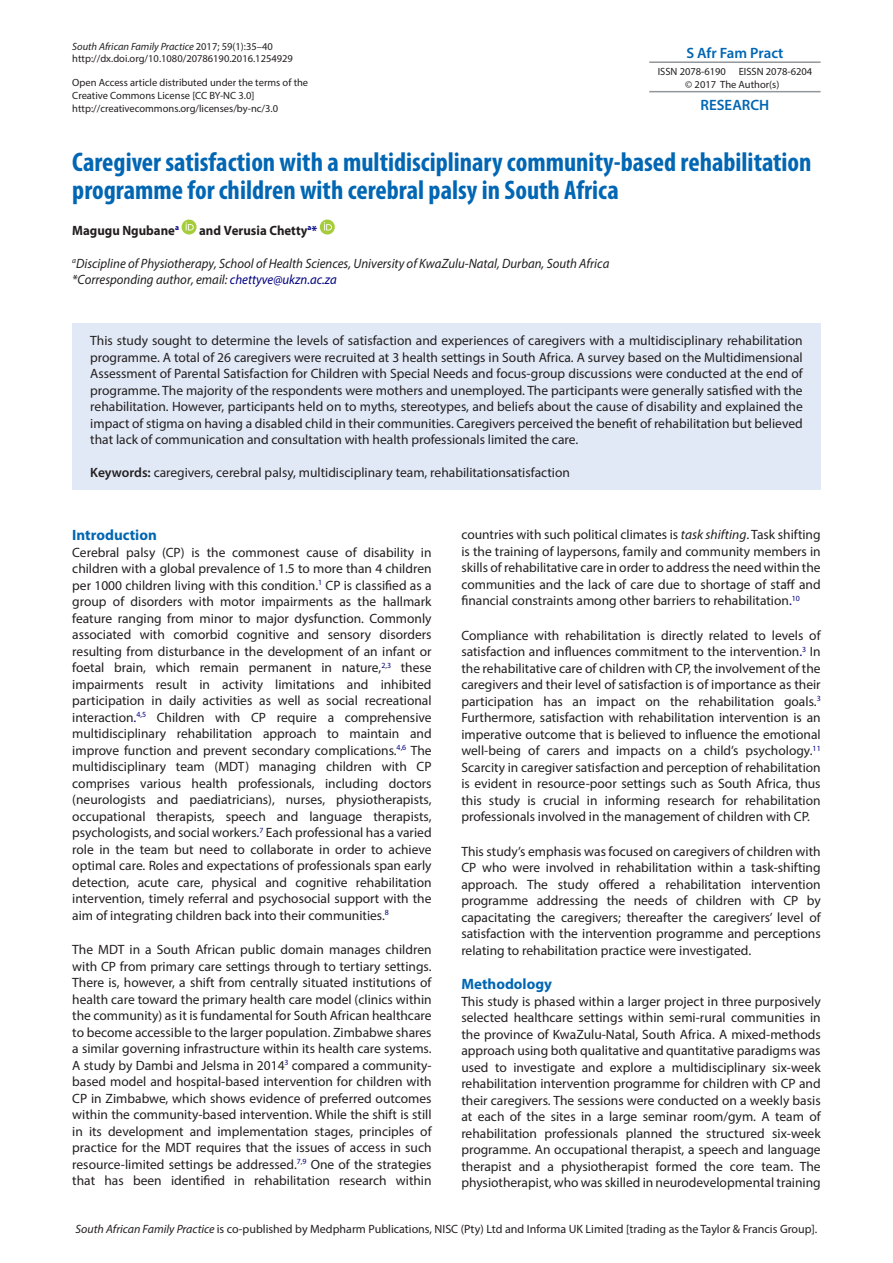
<style>
.page{position:relative;width:893px;height:1263px;background:#fff}
.page>*{position:absolute;margin:0;border:0;box-sizing:border-box;transform-origin:0 0}
.t1{font:700 condensed 27px/28.5px "Myriad Pro";color:#0166b3}
.t2{font:700 15px "Myriad Pro";color:#0166b3}
.t3{font:600 15px "Myriad Pro";color:#0166b3}
.t4{font:13.5px/16.5px "Myriad Pro";color:#231f20;text-align:justify}
.t5{font:italic 13.5px/16.5px "Myriad Pro";color:#231f20;scale:.95 1}
.t6{font:700 13.5px "Myriad Pro";color:#231f20;scale:.95 1}
.t7{font:12px "Myriad Pro";color:#231f20}
.t8{font:10.5px/12.6px "Myriad Pro";color:#231f20}
.s1{font-style:italic}
.s2{color:#000080}
.s3{font-weight:600}
</style>
<div class="page">
<hr style="left:649px;top:61px;width:172px;height:2px;background:#93969a">
<hr style="left:649px;top:91px;width:172px;height:1px;background:#93969a">
<svg style="left:182px;top:220px;width:15px;height:15px"></svg>
<svg style="left:186px;top:222px;width:8px;height:8px"></svg>
<svg style="left:320px;top:220px;width:15px;height:15px"></svg>
<svg style="left:324px;top:222px;width:8px;height:8px"></svg>
<div style="left:72px;top:323px;width:749px;height:166px;background:#e1e9f6"></div>
<p class="t8" style="left:72px;top:40px;width:222px"><span class="s1">South African Family Practice</span> 2017; 59(1):35–40 http://dx.doi.org/10.1080/20786190.2016.1254929</p>
<p class="t8" style="left:72px;top:76px;width:237px">Open Access article distributed under the terms of the<br>Creative Commons License [CC BY-NC 3.0] http://creativecommons.org/licenses/by-nc/3.0</p>
<h1 class="t1" style="left:72px;top:147px;width:741px">Caregiver satisfaction with a multidisciplinary community-based rehabilitation programme for children with cerebral palsy in South Africa</h1>
<p class="t6" style="left:72px;top:221px;width:114px">Magugu Ngubane<sup>a</sup></p>
<p class="t6" style="left:199px;top:221px;width:126px">and Verusia Chetty<sup>a</sup><span class="s2">*</span></p>
<p class="t5" style="left:72px;top:255px;width:567px"><sup>a</sup>Discipline of Physiotherapy, School of Health Sciences, University of KwaZulu-Natal, Durban, South Africa *Corresponding author, email: <span class="s2">chettyve@ukzn.ac.za</span></p>
<p class="t3" style="left:686px;top:43px;width:99px">S Afr Fam Pract</p>
<p class="t8" style="left:658px;top:65px;width:156px;text-align:center">ISSN 2078-6190 EISSN 2078-6204 © 2017 The Author(s)</p>
<p class="t3" style="left:701px;top:95px;width:70px">RESEARCH</p>
<p class="t4" style="left:90px;top:332px;width:714px">This study sought to determine the levels of satisfaction and experiences of caregivers with a multidisciplinary rehabilitation programme. A total of 26 caregivers were recruited at 3 health settings in South Africa. A survey based on the Multidimensional Assessment of Parental Satisfaction for Children with Special Needs and focus-group discussions were conducted at the end of programme. The majority of the respondents were mothers and unemployed. The participants were generally satisfied with the rehabilitation. However, participants held on to myths, stereotypes, and beliefs about the cause of disability and explained the impact of stigma on having a disabled child in their communities. Caregivers perceived the benefit of rehabilitation but believed that lack of communication and consultation with health professionals limited the care.</p>
<p class="t4" style="left:90px;top:464px;width:481px"><span class="s3">Keywords:</span> caregivers, cerebral palsy, multidisciplinary team, rehabilitationsatisfaction</p>
<p class="t2" style="left:72px;top:525px;width:86px">Introduction</p>
<p class="t4" style="left:72px;top:544px;width:361px">Cerebral palsy (CP) is the commonest cause of disability in children with a global prevalence of 1.5 to more than 4 children per 1000 children living with this condition.<sup>1</sup> CP is classified as a group of disorders with motor impairments as the hallmark feature ranging from minor to major dysfunction. Commonly associated with comorbid cognitive and sensory disorders resulting from disturbance in the development of an infant or foetal brain, which remain permanent in nature,<sup>2</sup><sup>,</sup><sup>3</sup> these impairments result in activity limitations and inhibited participation in daily activities as well as social recreational interaction<span class="s2">.</span><sup>4,5</sup> Children with CP require a comprehensive multidisciplinary rehabilitation approach to maintain and improve function and prevent secondary complications.<sup>4</sup><sup>,</sup><sup>6</sup> The multidisciplinary team (MDT) managing children with CP comprises various health professionals, including doctors (neurologists and paediatricians), nurses, physiotherapists, occupational therapists, speech and language therapists, psychologists, and social workers<span class="s2">.</span><sup>7</sup> Each professional has a varied role in the team but need to collaborate in order to achieve optimal care. Roles and expectations of professionals span early detection, acute care, physical and cognitive rehabilitation intervention, timely referral and psychosocial support with the aim of integrating children back into their communities.<sup>8</sup></p>
<p class="t4" style="left:72px;top:941px;width:361px">The MDT in a South African public domain manages children with CP from primary care settings through to tertiary settings.<br>There is, however, a shift from centrally situated institutions of health care toward the primary health care model (clinics within the community) as it is fundamental for South African healthcare to become accessible to the larger population. Zimbabwe shares a similar governing infrastructure within its health care systems.<br>A study by Dambi and Jelsma in 2014<sup>3</sup> compared a community&shy;based model and hospital-based intervention for children with CP in Zimbabwe, which shows evidence of preferred outcomes within the community-based intervention. While the shift is still in its development and implementation stages, principles of practice for the MDT requires that the issues of access in such resource-limited settings be addressed.<sup>7</sup><sup>,</sup><sup>9</sup> One of the strategies that has been identified in rehabilitation research within</p>
<p class="t4" style="left:461px;top:526px;width:361px">countries with such political climates is <span class="s1">task shifting</span>. Task shifting is the training of laypersons, family and community members in skills of rehabilitative care in order to address the need within the communities and the lack of care due to shortage of staff and financial constraints among other barriers to rehabilitation<span class="s2">.</span><sup>10</sup></p>
<p class="t4" style="left:461px;top:627px;width:361px">Compliance with rehabilitation is directly related to levels of satisfaction and influences commitment to the intervention<span class="s2">.</span><sup>3</sup> In the rehabilitative care of children with CP, the involvement of the caregivers and their level of satisfaction is of importance as their participation has an impact on the rehabilitation goals.<sup>3<br></sup>Furthermore, satisfaction with rehabilitation intervention is an imperative outcome that is believed to influence the emotional well-being of carers and impacts on a child’s psychology.<sup>11<br></sup>Scarcity in caregiver satisfaction and perception of rehabilitation is evident in resource-poor settings such as South Africa, thus this study is crucial in informing research for rehabilitation professionals involved in the management of children with CP.</p>
<p class="t4" style="left:461px;top:843px;width:361px">This study’s emphasis was focused on caregivers of children with CP who were involved in rehabilitation within a task-shifting approach. The study offered a rehabilitation intervention programme addressing the needs of children with CP by capacitating the caregivers; thereafter the caregivers’ level of satisfaction with the intervention programme and perceptions relating to rehabilitation practice were investigated.</p>
<p class="t2" style="left:461px;top:974px;width:92px">Methodology</p>
<p class="t4" style="left:461px;top:993px;width:361px">This study is phased within a larger project in three purposively selected healthcare settings within semi-rural communities in the province of KwaZulu-Natal, South Africa. A mixed-methods approach using both qualitative and quantitative paradigms was used to investigate and explore a multidisciplinary six-week rehabilitation intervention programme for children with CP and their caregivers. The sessions were conducted on a weekly basis at each of the sites in a large seminar room/gym. A team of rehabilitation professionals planned the structured six-week programme. An occupational therapist, a speech and language therapist and a physiotherapist formed the core team. The physiotherapist, who was skilled in neurodevelopmental training</p>
<p class="t7" style="left:76px;top:1221px;width:743px"><span class="s1">South African Family Practice</span> is co-published by Medpharm Publications, NISC (Pty) Ltd and Informa UK Limited [trading as the Taylor &amp; Francis Group].</p>
</div>
